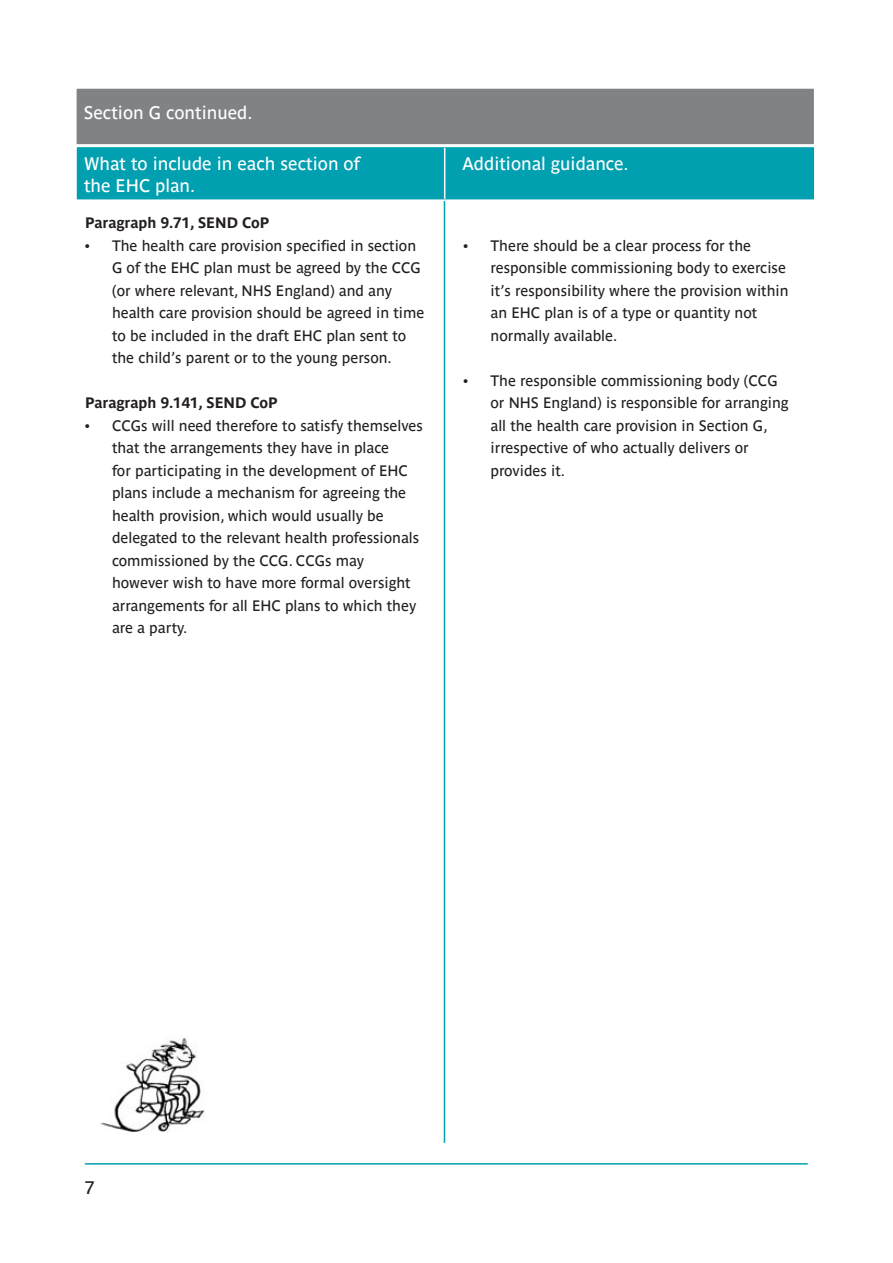
<style>
.page{position:relative;width:893px;height:1263px;background:#fff}
.page>*{position:absolute;margin:0;border:0;box-sizing:border-box;transform-origin:0 0}
.t1{font:18px/22.5px "Parisine Std";color:#fff}
.t2{font:18px "Parisine Std";color:#231f20}
.t3{font:15px/22.5px "Parisine Std";color:#231f20}
.t4{font:700 15px "Parisine Std";color:#231f20}
</style>
<div class="page">
<hr style="left:85px;top:1163px;width:723px;height:1px;background:#00a0b0">
<img style="left:101px;top:1038px;width:104px;height:94px">
<hr style="left:444px;top:201px;width:1px;height:942px;background:#00a0b0">
<div style="left:75px;top:146px;width:741px;height:55px;background:#00a0b0;border:2px solid #fff"></div>
<hr style="left:444px;top:148px;width:1px;height:51px;background:#fff">
<div style="left:75px;top:87px;width:740px;height:59px;background:#808285;border:2px solid #fff"></div>
<p class="t1" style="left:84px;top:101px;width:170px">Section G continued.</p>
<p class="t1" style="left:84px;top:152px;width:277px">What to include in each section of the EHC plan.</p>
<p class="t1" style="left:462px;top:152px;width:168px">Additional guidance.</p>
<p class="t4" style="left:85px;top:214px;width:186px">Paragraph 9.71, SEND CoP</p>
<p class="t3" style="left:112px;top:234px;width:314px;text-indent:-27px">• The health care provision specified in section G of the EHC plan must be agreed by the CCG (or where relevant, NHS England) and any health care provision should be agreed in time to be included in the draft EHC plan sent to the child’s parent or to the young person.</p>
<p class="t4" style="left:85px;top:394px;width:194px">Paragraph 9.141, SEND CoP</p>
<p class="t3" style="left:112px;top:414px;width:312px;text-indent:-27px">• CCGs will need therefore to satisfy themselves that the arrangements they have in place<br>for participating in the development of EHC plans include a mechanism for agreeing the health provision, which would usually be delegated to the relevant health professionals commissioned by the CCG. CCGs may however wish to have more formal oversight arrangements for all EHC plans to which they are a party.</p>
<p class="t3" style="left:490px;top:234px;width:300px;text-indent:-27px">• There should be a clear process for the responsible commissioning body to exercise it’s responsibility where the provision within an EHC plan is of a type or quantity not normally available.</p>
<p class="t3" style="left:490px;top:369px;width:300px;text-indent:-27px">• The responsible commissioning body (CCG or NHS England) is responsible for arranging all the health care provision in Section G, irrespective of who actually delivers or provides it.</p>
<p class="t2" style="left:84px;top:1177px;width:12px">7</p>
</div>
